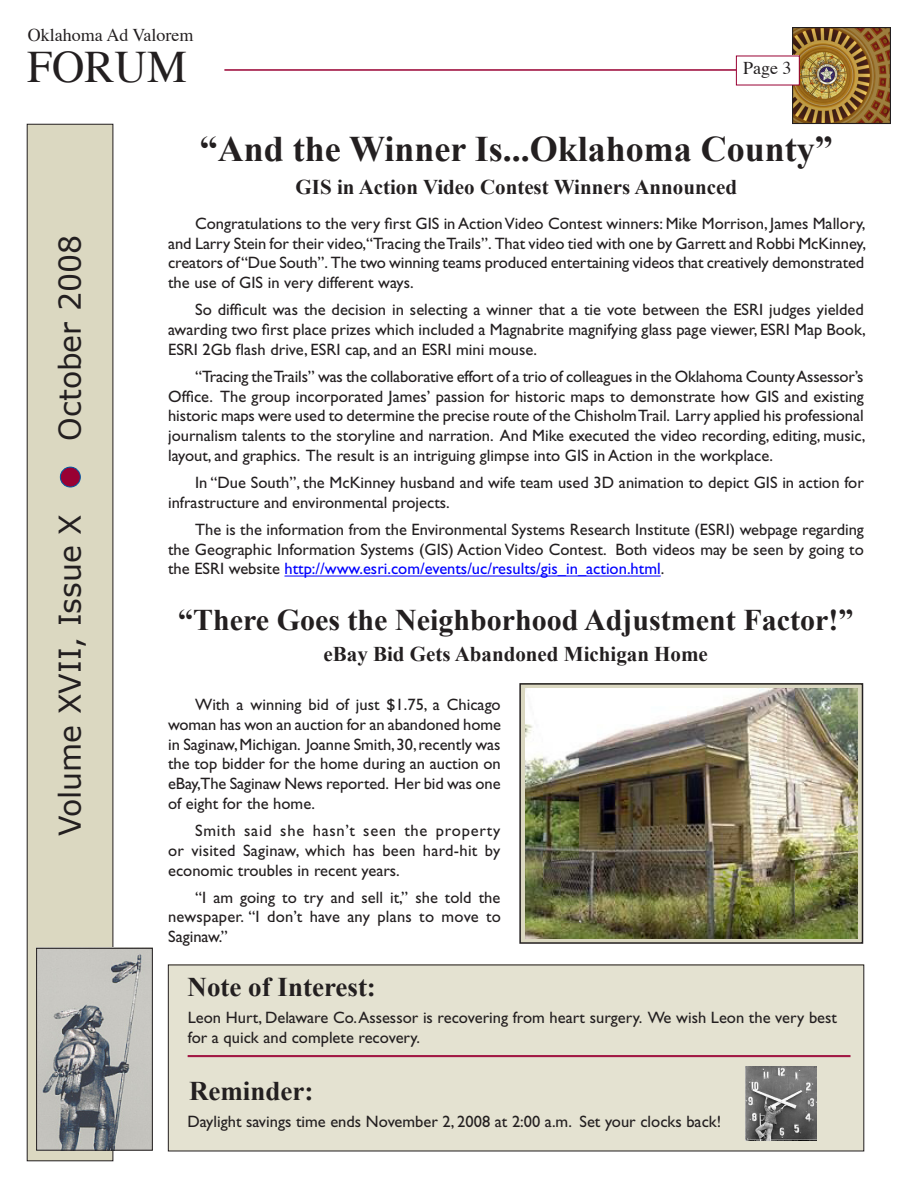
<style>
.page{position:relative;width:918px;height:1188px;background:#fff}
.page>*{position:absolute;margin:0;border:0;box-sizing:border-box;transform-origin:0 0}
.t1{font:45px "Times";color:#231f20}
.Primary_Headline{font:700 36px "Times New Roman";color:#231f20}
.Primary_Headline-2{font:700 30px "Times New Roman";color:#231f20}
.t2{font:30px "Verdana";color:#231f20}
.Primary_Headline-3{font:700 27px "Times New Roman";color:#231f20}
.Secondary_Headline{font:700 21px "Times New Roman";color:#231f20}
.t3{font:18px "Times";color:#231f20}
.Primary_Body_Text{font:16.5px/19.8px "Gill Sans";color:#231f20;text-align:justify}
.s1{color:#00f}
</style>
<div class="page">
<div style="left:168px;top:965px;width:696px;height:186px;background:#e4e2d1"></div>
<img style="left:794px;top:29px;width:95px;height:93px">
<div style="left:792px;top:27px;width:99px;height:97px;border:1px solid #231f20"></div>
<hr style="left:224px;top:69px;width:529px;height:2px;background:#903">
<div style="left:27px;top:124px;width:86px;height:1037px;background:#dbd8c1"></div>
<div style="left:27px;top:124px;width:86px;height:1037px;border:1px solid #231f20"></div>
<div style="left:736px;top:56px;width:63px;height:29px;background:#fff"></div>
<div style="left:736px;top:56px;width:64px;height:29px;border:1px solid #903"></div>
<img style="left:38px;top:950px;width:113px;height:198px">
<div style="left:36px;top:948px;width:117px;height:202px;border:1px solid #231f20"></div>
<div style="left:60px;top:467px;width:20px;height:20px;background:#903;border-radius:50%"></div>
<div style="left:60px;top:467px;width:21px;height:20px;border:1px solid #0155a2;border-radius:50%"></div>
<hr style="left:284px;top:576px;width:377px;height:1px;background:#00f">
<div style="left:520px;top:684px;width:342px;height:259px;background:#dbd8c1"></div>
<div style="left:519px;top:683px;width:344px;height:261px;border:2px solid #231f20"></div>
<img style="left:525px;top:689px;width:333px;height:250px">
<img style="left:746px;top:1067px;width:71px;height:73px">
<hr style="left:188px;top:1055px;width:662px;height:1px;background:#903">
<hr style="left:188px;top:1056px;width:662px;height:1px;background:#903">
<p class="t3" style="left:28px;top:23px;width:167px">Oklahoma Ad Valorem</p>
<p class="t1" style="left:27px;top:39px;width:162px">FORUM</p>
<p class="t3" style="left:743px;top:57px;width:50px">Page 3</p>
<p class="Primary_Headline" style="left:200px;top:128px;width:635px">“And the Winner Is...Oklahoma County”</p>
<p class="t2" style="left:51px;top:441px;width:207px;rotate:-90deg">October 2008</p>
<p class="t2" style="left:51px;top:836px;width:323px;rotate:-90deg">Volume XVII, Issue X</p>
<p class="Secondary_Headline" style="left:296px;top:175px;width:443px">GIS in Action Video Contest Winners Announced</p>
<p class="Primary_Body_Text" style="left:168px;top:213px;width:699px;text-indent:27px">Congratulations to the very first GIS in Action Video Contest winners: Mike Morrison, James Mallory, and Larry Stein for their video,“Tracing the Trails”. That video tied with one by Garrett and Robbi McKinney, creators of “Due South”. The two winning teams produced entertaining videos that creatively demonstrated the use of GIS in very different ways.</p>
<p class="Primary_Body_Text" style="left:168px;top:300px;width:699px;text-indent:27px">So difficult was the decision in selecting a winner that a tie vote between the ESRI judges yielded awarding two first place prizes which included a Magnabrite magnifying glass page viewer, ESRI Map Book, ESRI 2Gb flash drive, ESRI cap, and an ESRI mini mouse.</p>
<p class="Primary_Body_Text" style="left:168px;top:366px;width:699px;text-align:left;text-indent:27px">“Tracing the Trails” was the collaborative effort of a trio of colleagues in the Oklahoma County Assessor’s Office. The group incorporated James’ passion for historic maps to demonstrate how GIS and existing historic maps were used to determine the precise route of the Chisholm Trail. Larry applied his professional journalism talents to the storyline and narration. And Mike executed the video recording, editing, music, layout, and graphics. The result is an intriguing glimpse into GIS in Action in the workplace.</p>
<p class="Primary_Body_Text" style="left:168px;top:473px;width:697px;text-indent:27px">In “Due South”, the McKinney husband and wife team used 3D animation to depict GIS in action for infrastructure and environmental projects.</p>
<p class="Primary_Body_Text" style="left:168px;top:519px;width:697px;text-indent:27px">The is the information from the Environmental Systems Research Institute (ESRI) webpage regarding the Geographic Information Systems (GIS) Action Video Contest. Both videos may be seen by going to the ESRI website <span class="s1">http://www.esri.com/events/uc/results/gis_in_action.html</span>.</p>
<p class="Primary_Headline-2" style="left:178px;top:602px;width:677px">“There Goes the Neighborhood Adjustment Factor!”</p>
<p class="Secondary_Headline" style="left:324px;top:642px;width:386px">eBay Bid Gets Abandoned Michigan Home</p>
<p class="Primary_Body_Text" style="left:168px;top:695px;width:334px;text-indent:27px">With a winning bid of just $1.75, a Chicago woman has won an auction for an abandoned home in Saginaw, Michigan. Joanne Smith, 30, recently was the top bidder for the home during an auction on eBay,The Saginaw News reported. Her bid was one of eight for the home.</p>
<p class="Primary_Body_Text" style="left:168px;top:821px;width:334px;text-indent:27px">Smith said she hasn’t seen the property or visited Saginaw, which has been hard-hit by economic troubles in recent years.</p>
<p class="Primary_Body_Text" style="left:168px;top:887px;width:334px;text-indent:27px">“I am going to try and sell it,” she told the newspaper. “I don’t have any plans to move to Saginaw.”</p>
<p class="Primary_Headline-3" style="left:188px;top:972px;width:190px">Note of Interest:</p>
<p class="Primary_Body_Text" style="left:188px;top:1008px;width:651px">Leon Hurt, Delaware Co. Assessor is recovering from heart surgery. We wish Leon the very best for a quick and complete recovery.</p>
<p class="Primary_Headline-3" style="left:189px;top:1075px;width:126px">Reminder:</p>
<p class="Primary_Body_Text" style="left:188px;top:1112px;width:535px">Daylight savings time ends November 2, 2008 at 2:00 a.m. Set your clocks back!</p>
</div>
